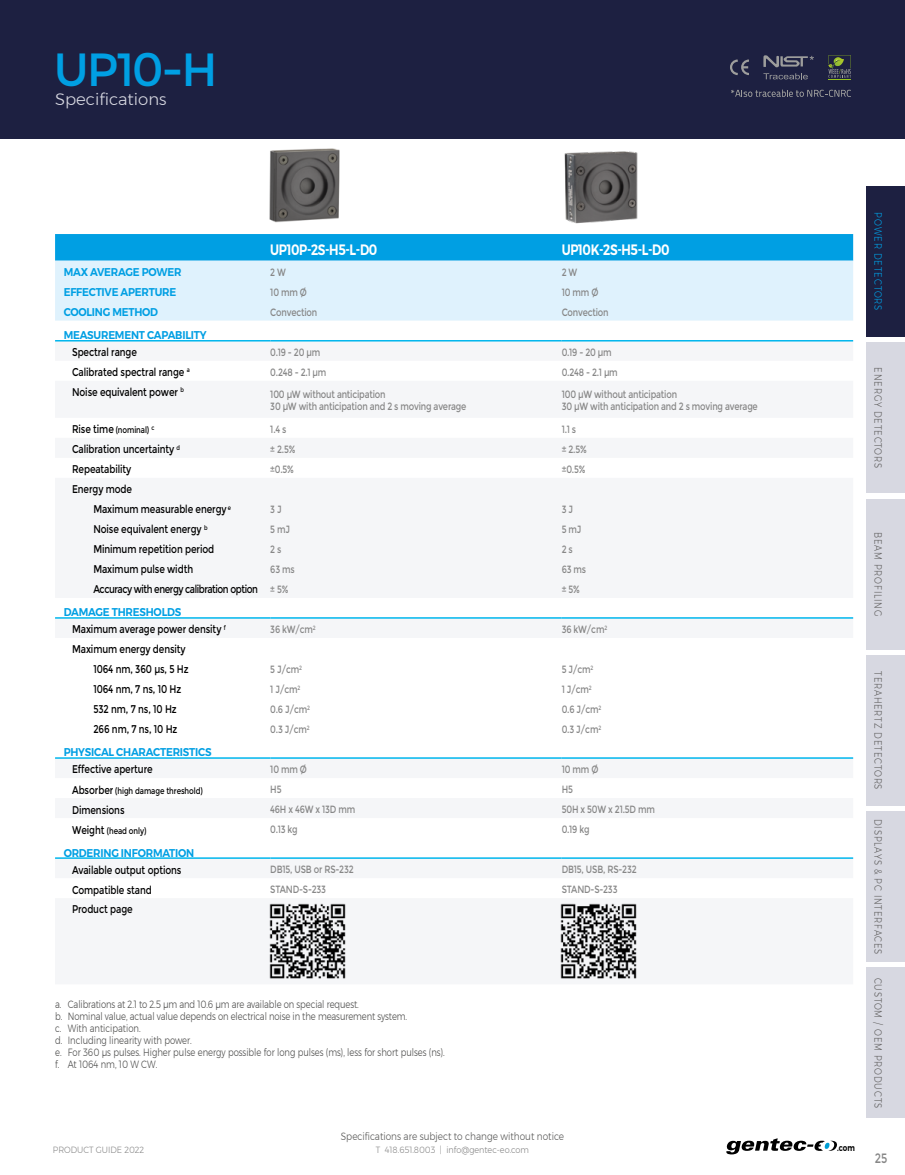
<style>
.page{position:relative;width:905px;height:1175px;background:#fff}
.page>*{position:absolute;margin:0;border:0;box-sizing:border-box;transform-origin:0 0}
.t1{font:46.5px "Montserrat";color:#009fe3}
.t2{font:300 16.5px "Montserrat";color:#d7d8e1}
.t3{font:600 15px "Montserrat";letter-spacing:-.03em;color:#fff;scale:.8 1}
.t4{font:13.5px "Montserrat";color:#878787;scale:.8 1}
.t5{font:11.25px/20px "Montserrat";letter-spacing:-.01em;color:#000;scale:.8 1}
.t6{font:600 11.25px "Montserrat";letter-spacing:-.02em;color:#009fe3;scale:.91 1}
.t7{font:11.25px "Montserrat";letter-spacing:-.05em;color:#000;scale:.8 1}
.t8{font:10.5px/12px "Montserrat";letter-spacing:-.02em;color:#878787;scale:.8 1}
.t9{font:300 10.5px/12px "Montserrat";letter-spacing:-.01em;color:#4a4a49;scale:.8 1}
.t10{font:300 10.5px "Montserrat";letter-spacing:.1em;color:#646363;scale:.8 1}
.t11{font:300 10.5px "Montserrat";color:#575756;scale:.85 1}
.t12{font:300 10.5px "Montserrat";letter-spacing:.11em;color:#009fe3;scale:.8 1}
.t13{font:9px "Montserrat";letter-spacing:-.01em;color:#000;scale:.8 1}
.t14{font:300 9px "Montserrat";color:#878787;scale:.9 1}
.t15{font:600 9px "Montserrat";color:#000;scale:.8 1}
.s1{font-size:11.25px}
.s2{font-size:10.5px;color:#878787}
.s3{font-weight:600;color:#009fe3}
</style>
<div class="page">
<div style="left:0;top:0;width:904px;height:139px;background:#1d2041"></div>
<svg style="left:726px;top:1138px;width:111px;height:16px"></svg>
<div style="left:866px;top:186px;width:38px;height:151px;background:#1d2041"></div>
<div style="left:866px;top:342px;width:38px;height:151px;background:#d7d8e1"></div>
<div style="left:866px;top:498px;width:38px;height:151px;background:#d7d8e1"></div>
<div style="left:866px;top:655px;width:38px;height:150px;background:#d7d8e1"></div>
<div style="left:866px;top:811px;width:38px;height:151px;background:#d7d8e1"></div>
<div style="left:866px;top:967px;width:38px;height:151px;background:#d7d8e1"></div>
<img style="left:564px;top:151px;width:74px;height:73px">
<img style="left:269px;top:148px;width:71px;height:75px">
<svg style="left:730px;top:59px;width:19px;height:16px"></svg>
<svg style="left:828px;top:55px;width:22px;height:25px"></svg>
<svg style="left:763px;top:73px;width:44px;height:6px"></svg>
<svg style="left:731px;top:90px;width:119px;height:7px"></svg>
<svg style="left:763px;top:55px;width:50px;height:12px"></svg>
<svg style="left:55px;top:234px;width:798px;height:27px;background:#04a0e3"></svg>
<div style="left:55px;top:261px;width:798px;height:60px;background:#dff2fd"></div>
<svg style="left:55px;top:341px;width:798px;height:518px;fill:#f5f6f8"></svg>
<svg style="left:55px;top:598px;width:798px;height:159px"></svg>
<hr style="left:55px;top:340px;width:215px;height:1px;background:#00b6ed">
<hr style="left:270px;top:340px;width:291px;height:1px;background:#00b6ed">
<hr style="left:561px;top:340px;width:292px;height:1px;background:#00b6ed">
<hr style="left:55px;top:617px;width:215px;height:1px;background:#00b6ed">
<hr style="left:270px;top:617px;width:291px;height:1px;background:#00b6ed">
<hr style="left:561px;top:617px;width:292px;height:1px;background:#00b6ed">
<hr style="left:55px;top:757px;width:215px;height:1px;background:#00b6ed">
<hr style="left:270px;top:757px;width:291px;height:1px;background:#00b6ed">
<hr style="left:561px;top:757px;width:292px;height:1px;background:#00b6ed">
<hr style="left:55px;top:857px;width:215px;height:1px;background:#00b6ed">
<hr style="left:270px;top:857px;width:291px;height:1px;background:#00b6ed">
<hr style="left:561px;top:857px;width:292px;height:1px;background:#00b6ed">
<img style="left:560px;top:903px;width:77px;height:76px">
<img style="left:269px;top:903px;width:77px;height:76px">
<h1 class="t1" style="left:54px;top:43px;width:165px">UP10-H</h1>
<h2 class="t2" style="left:55px;top:87px;width:113px">Specifications</h2>
<h3 class="t3" style="left:270px;top:237px;width:135px">UP10P-2S-H5-L-D0</h3>
<h3 class="t3" style="left:561px;top:237px;width:136px">UP10K-2S-H5-L-D0</h3>
<p class="t6" style="left:64px;top:263px;width:131px">MAX AVERAGE POWER</p>
<p class="t8" style="left:270px;top:266px;width:21px">2 W</p>
<p class="t8" style="left:561px;top:266px;width:21px">2 W</p>
<p class="t6" style="left:64px;top:283px;width:125px">EFFECTIVE APERTURE</p>
<p class="t8" style="left:270px;top:286px;width:47px">10 mm Ø</p>
<p class="t8" style="left:561px;top:286px;width:47px">10 mm Ø</p>
<p class="t6" style="left:64px;top:303px;width:105px">COOLING METHOD</p>
<p class="t8" style="left:270px;top:306px;width:60px">Convection</p>
<p class="t8" style="left:561px;top:306px;width:60px">Convection</p>
<p class="t6" style="left:64px;top:326px;width:158px">MEASUREMENT CAPABILITY</p>
<p class="t5" style="left:72px;top:342px;width:83px">Spectral range</p>
<p class="t8" style="left:270px;top:346px;width:64px">0.19 - 20 µm</p>
<p class="t8" style="left:561px;top:346px;width:64px">0.19 - 20 µm</p>
<p class="t5" style="left:72px;top:362px;width:149px">Calibrated spectral range <sup>a</sup></p>
<p class="t8" style="left:270px;top:366px;width:72px">0.248 - 2.1 µm</p>
<p class="t8" style="left:561px;top:366px;width:72px">0.248 - 2.1 µm</p>
<p class="t5" style="left:72px;top:382px;width:141px">Noise equivalent power <sup>b</sup></p>
<p class="t8" style="left:270px;top:389px;width:247px">100 μW without anticipation<br>30 μW with anticipation and 2 s moving average</p>
<p class="t8" style="left:561px;top:389px;width:247px">100 μW without anticipation<br>30 μW with anticipation and 2 s moving average</p>
<p class="t13" style="left:72px;top:425px;width:105px"><span class="s1">Rise time</span> (nominal) <sup>c</sup></p>
<p class="t8" style="left:270px;top:423px;width:22px">1.4 s</p>
<p class="t8" style="left:561px;top:423px;width:19px">1.1 s</p>
<p class="t5" style="left:72px;top:439px;width:136px">Calibration uncertainty <sup>d</sup></p>
<p class="t8" style="left:270px;top:443px;width:33px">± 2.5%</p>
<p class="t8" style="left:561px;top:443px;width:33px">± 2.5%</p>
<p class="t5" style="left:72px;top:459px;width:76px">Repeatability</p>
<p class="t8" style="left:270px;top:463px;width:31px">±0.5%</p>
<p class="t8" style="left:561px;top:463px;width:31px">±0.5%</p>
<p class="t5" style="left:93px;top:479px;width:174px;text-indent:-21px">Energy mode<br>Maximum measurable energy <sup>e</sup></p>
<p class="t8" style="left:270px;top:503px;width:16px">3 J</p>
<p class="t8" style="left:561px;top:503px;width:16px">3 J</p>
<p class="t5" style="left:93px;top:519px;width:144px">Noise equivalent energy <sup>b</sup></p>
<p class="t8" style="left:270px;top:523px;width:26px">5 mJ</p>
<p class="t8" style="left:561px;top:523px;width:26px">5 mJ</p>
<p class="t5" style="left:93px;top:539px;width:153px">Minimum repetition period</p>
<p class="t8" style="left:270px;top:543px;width:15px">2 s</p>
<p class="t8" style="left:561px;top:543px;width:15px">2 s</p>
<p class="t5" style="left:93px;top:559px;width:126px">Maximum pulse width</p>
<p class="t8" style="left:270px;top:563px;width:32px">63 ms</p>
<p class="t8" style="left:561px;top:563px;width:32px">63 ms</p>
<p class="t7" style="left:93px;top:583px;width:245px">Accuracy with energy calibration option <span class="s2">± 5%</span></p>
<p class="t8" style="left:561px;top:583px;width:24px">± 5%</p>
<p class="t5" style="left:72px;top:604px;width:194px;line-height:17px;text-indent:-8px"><span class="s3">DAMAGE THRESHOLDS<br></span>Maximum average power density <sup>f</sup></p>
<p class="t8" style="left:270px;top:623px;width:58px">36 kW/cm<sup>2</sup></p>
<p class="t8" style="left:561px;top:623px;width:58px">36 kW/cm<sup>2</sup></p>
<p class="t5" style="left:72px;top:639px;width:147px;text-align:right">Maximum energy density<br>1064 nm, 360 µs, 5 Hz</p>
<p class="t8" style="left:270px;top:663px;width:41px">5 J/cm<sup>2</sup></p>
<p class="t8" style="left:561px;top:663px;width:41px">5 J/cm<sup>2</sup></p>
<p class="t5" style="left:93px;top:679px;width:111px">1064 nm, 7 ns, 10 Hz</p>
<p class="t8" style="left:270px;top:683px;width:39px">1 J/cm<sup>2</sup></p>
<p class="t8" style="left:561px;top:683px;width:39px">1 J/cm<sup>2</sup></p>
<p class="t5" style="left:93px;top:699px;width:106px">532 nm, 7 ns, 10 Hz</p>
<p class="t8" style="left:270px;top:703px;width:51px">0.6 J/cm<sup>2</sup></p>
<p class="t8" style="left:561px;top:703px;width:51px">0.6 J/cm<sup>2</sup></p>
<p class="t5" style="left:93px;top:719px;width:107px">266 nm, 7 ns, 10 Hz</p>
<p class="t8" style="left:270px;top:723px;width:51px">0.3 J/cm<sup>2</sup></p>
<p class="t8" style="left:561px;top:723px;width:51px">0.3 J/cm<sup>2</sup></p>
<p class="t6" style="left:64px;top:743px;width:164px">PHYSICAL CHARACTERISTICS</p>
<p class="t5" style="left:72px;top:759px;width:102px">Effective aperture</p>
<p class="t8" style="left:270px;top:763px;width:47px">10 mm Ø</p>
<p class="t8" style="left:561px;top:763px;width:47px">10 mm Ø</p>
<p class="t13" style="left:72px;top:785px;width:165px"><span class="s1">Absorber</span> (high damage threshold)</p>
<p class="t8" style="left:270px;top:783px;width:16px">H5</p>
<p class="t8" style="left:561px;top:783px;width:16px">H5</p>
<p class="t5" style="left:72px;top:799px;width:67px">Dimensions</p>
<p class="t8" style="left:270px;top:803px;width:108px">46H x 46W x 13D mm</p>
<p class="t8" style="left:561px;top:803px;width:118px">50H x 50W x 21.5D mm</p>
<p class="t13" style="left:72px;top:825px;width:94px"><span class="s1">Weight</span> (head only)</p>
<p class="t8" style="left:270px;top:823px;width:36px">0.13 kg</p>
<p class="t8" style="left:561px;top:823px;width:36px">0.19 kg</p>
<p class="t6" style="left:64px;top:843px;width:145px">ORDERING INFORMATION</p>
<p class="t5" style="left:72px;top:859px;width:138px">Available output options</p>
<p class="t8" style="left:270px;top:863px;width:106px">DB15, USB or RS-232</p>
<p class="t8" style="left:561px;top:863px;width:95px">DB15, USB, RS-232</p>
<p class="t5" style="left:72px;top:879px;width:101px">Compatible stand</p>
<p class="t8" style="left:270px;top:883px;width:71px">STAND-S-233</p>
<p class="t8" style="left:561px;top:883px;width:71px">STAND-S-233</p>
<p class="t5" style="left:72px;top:899px;width:77px">Product page</p>
<p class="t9" style="left:55px;top:998px;width:488px">a. Calibrations at 2.1 to 2.5 µm and 10.6 µm are available on special request.<br>b. Nominal value, actual value depends on electrical noise in the measurement system.<br>c. With anticipation.<br>d. Including linearity with power.<br>e. For 360 µs pulses. Higher pulse energy possible for long pulses (ms), less for short pulses (ns). f. At 1064 nm, 10 W CW.</p>
<p class="t14" style="left:53px;top:1142px;width:103px">PRODUCT GUIDE 2022</p>
<p class="t11" style="left:341px;top:1128px;width:264px">Specifications are subject to change without notice</p>
<p class="t14" style="left:376px;top:1142px;width:171px">T 418.651.8003 | info@gentec-eo.com</p>
<p class="t12" style="left:886px;top:212px;width:124px;rotate:90deg">POWER DETECTORS</p>
<p class="t10" style="left:886px;top:367px;width:127px;rotate:90deg">ENERGY DETECTORS</p>
<p class="t10" style="left:886px;top:532px;width:107px;rotate:90deg">BEAM PROFILING</p>
<p class="t15" style="left:837px;top:1140px;width:24px">.com</p>
<p class="t10" style="left:886px;top:671px;width:149px;rotate:90deg">TERAHERTZ DETECTORS</p>
<p class="t10" style="left:886px;top:819px;width:171px;rotate:90deg">DISPLAYS &amp; PC INTERFACES</p>
<p class="t10" style="left:886px;top:977px;width:164px;rotate:90deg">CUSTOM / OEM PRODUCTS</p>
<p class="t4" style="left:874px;top:1149px;width:17px">25</p>
</div>
